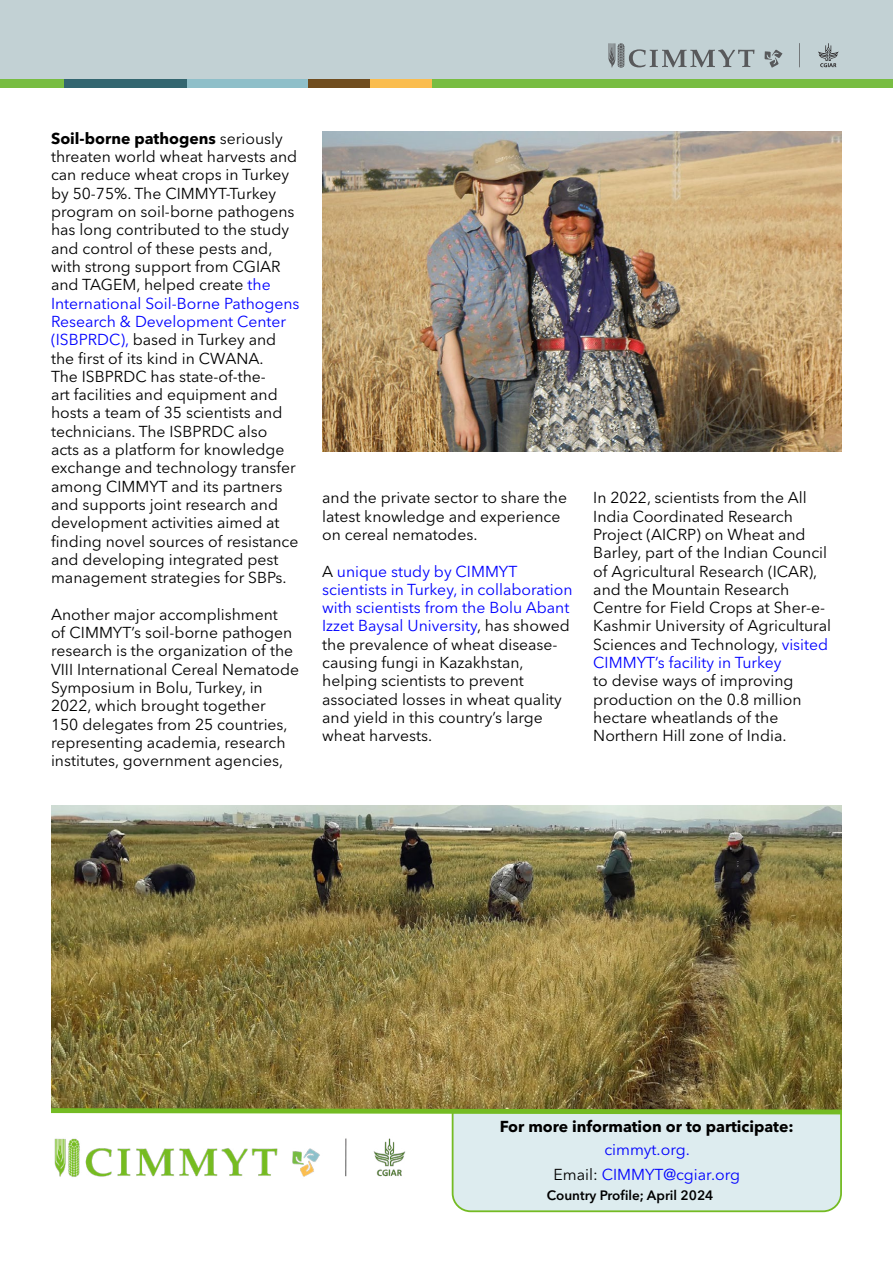
<style>
.page{position:relative;width:893px;height:1263px;background:#fff}
.page>*{position:absolute;margin:0;border:0;box-sizing:border-box;transform-origin:0 0}
.t1{font:15.75px/18.3px "Avenir Next LT Pro";color:#000}
.t2{font:700 15.75px "Avenir Next LT Pro";color:#000}
.t3{font:15.75px "Avenir Next LT Pro";color:#00f}
.t4{font:600 13.5px "Avenir Next LT Pro";color:#000}
.s1{font-weight:700}
.s2{color:#00f}
.s3{color:#000}
</style>
<div class="page">
<img style="left:51px;top:805px;width:791px;height:303px">
<img style="left:322px;top:132px;width:520px;height:319px">
<div style="left:0;top:0;width:893px;height:80px;background:#c2d1d4"></div>
<div style="left:0;top:80px;width:893px;height:8px;background:#78bd42"></div>
<div style="left:65px;top:80px;width:123px;height:8px;background:#336670"></div>
<div style="left:187px;top:80px;width:121px;height:8px;background:#8fbfc9"></div>
<div style="left:308px;top:80px;width:62px;height:8px;background:#704d1f"></div>
<div style="left:370px;top:80px;width:61px;height:8px;background:#fabd4f"></div>
<svg style="left:799px;top:43px;width:1px;height:24px"></svg>
<svg style="left:818px;top:43px;width:21px;height:24px"></svg>
<svg style="left:608px;top:43px;width:146px;height:25px"></svg>
<svg style="left:764px;top:50px;width:18px;height:18px"></svg>
<svg style="left:51px;top:1108px;width:791px;height:105px"></svg>
<p class="t1" style="left:51px;top:129px;width:250px"><span class="s1">Soil-borne pathogens</span> seriously threaten world wheat harvests and can reduce wheat crops in Turkey by 50-75%. The CIMMYT-Turkey program on soil-borne pathogens has long contributed to the study and control of these pests and, with strong support from CGIAR and TAGEM, helped create <span class="s2">the<br>International Soil-Borne Pathogens<br>Research &amp; Development Center (ISBPRDC),</span> based in Turkey and the first of its kind in CWANA.<br>The ISBPRDC has state-of-the-<br>art facilities and equipment and hosts a team of 35 scientists and technicians. The ISBPRDC also<br>acts as a platform for knowledge exchange and technology transfer among CIMMYT and its partners and supports joint research and development activities aimed at finding novel sources of resistance and developing integrated pest management strategies for SBPs.</p>
<p class="t1" style="left:51px;top:605px;width:250px">Another major accomplishment<br>of CIMMYT’s soil-borne pathogen research is the organization of the VIII International Cereal Nematode Symposium in Bolu, Turkey, in 2022, which brought together<br>150 delegates from 25 countries, representing academia, research institutes, government agencies,</p>
<p class="t1" style="left:322px;top:489px;width:246px">and the private sector to share the latest knowledge and experience on cereal nematodes.</p>
<p class="t1" style="left:322px;top:562px;width:252px">A <span class="s2">unique study by CIMMYT scientists in Turkey, in collaboration with scientists from the Bolu Abant<br>Izzet Baysal University</span>, has showed the prevalence of wheat disease&shy;causing fungi in Kazakhstan, helping scientists to prevent associated losses in wheat quality and yield in this country’s large wheat harvests.</p>
<p class="t1" style="left:593px;top:489px;width:239px">In 2022, scientists from the All<br>India Coordinated Research<br>Project (AICRP) on Wheat and<br>Barley, part of the Indian Council of Agricultural Research (ICAR), and the Mountain Research<br>Centre for Field Crops at Sher-e-<br>Kashmir University of Agricultural<br>Sciences and Technology, <span class="s2">visited<br>CIMMYT’s facility in Turkey</span></p>
<p class="t1" style="left:593px;top:672px;width:210px">to devise ways of improving production on the 0.8 million hectare wheatlands of the<br>Northern Hill zone of India.</p>
<p class="t2" style="left:500px;top:1117px;width:295px">For more information or to participate:</p>
<p class="t3" style="left:604px;top:1140px;width:87px">cimmyt.org.</p>
<p class="t3" style="left:553px;top:1165px;width:188px"><span class="s3">Email:</span> CIMMYT@cgiar.org</p>
<p class="t4" style="left:547px;top:1187px;width:168px">Country Profile; April 2024</p>
</div>
